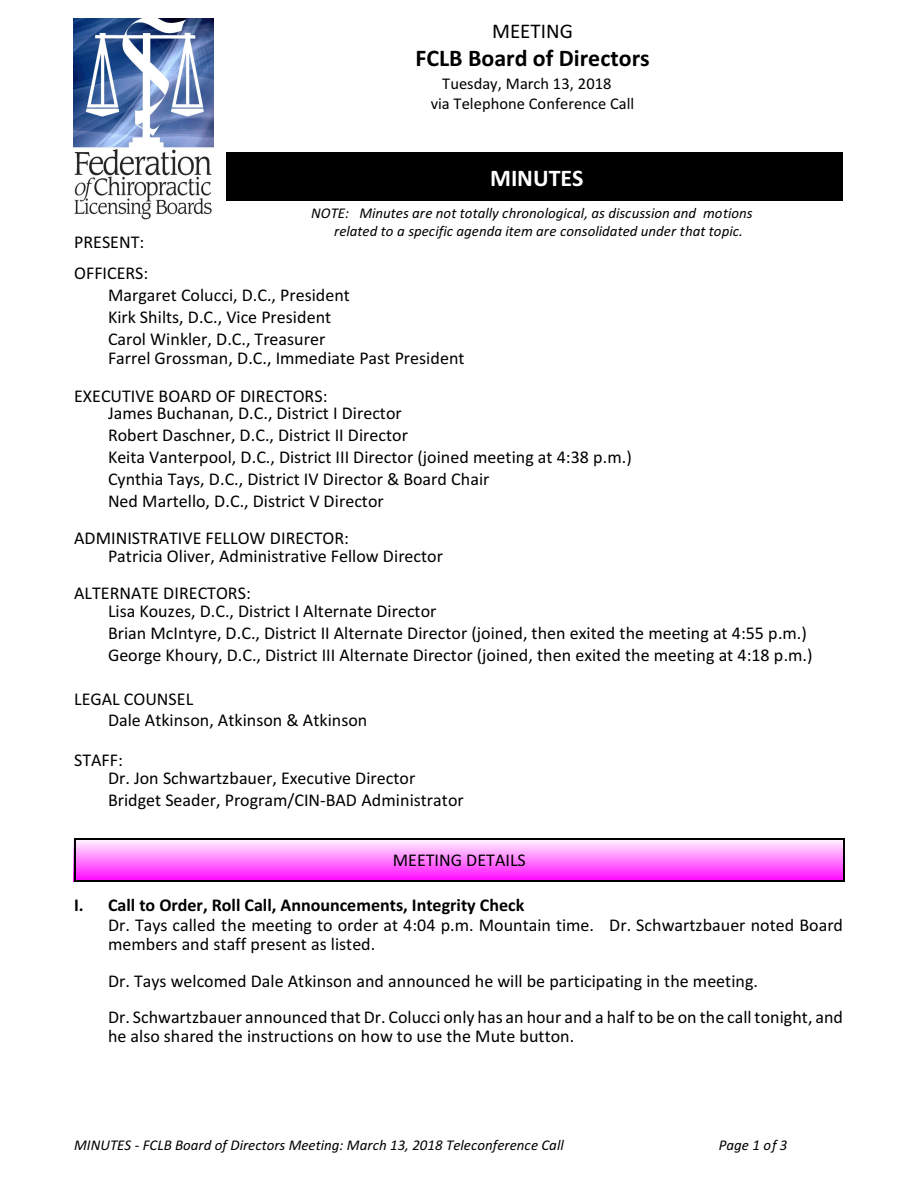
<style>
.page{position:relative;width:918px;height:1188px;background:#fff}
.page>*{position:absolute;margin:0;border:0;box-sizing:border-box;transform-origin:0 0}
.t1{font:700 24px "Calibri";color:#000}
.t2{font:700 24px "Calibri";color:#fff}
.t3{font:21px "Calibri";color:#000}
.t4{font:18px/21.9px "Calibri";color:#000}
.t5{font:700 18px "Calibri";color:#000}
.t6{font:16.5px/20.4px "Calibri";color:#000}
.t7{font:italic 15px/18.1px "Calibri";color:#000}
</style>
<div class="page">
<img style="left:74px;top:19px;width:139px;height:201px">
<div style="left:226px;top:152px;width:616px;height:48px;background:#000"></div>
<img style="left:75px;top:840px;width:768px;height:40px">
<hr style="left:74px;top:839px;width:1px;height:42px;background:#000">
<hr style="left:843px;top:839px;width:2px;height:42px;background:#000">
<hr style="left:74px;top:839px;width:771px;height:1px;background:#000">
<hr style="left:74px;top:880px;width:771px;height:1px;background:#000">
<p class="t3" style="left:492px;top:22px;width:82px">MEETING</p>
<h1 class="t1" style="left:415px;top:48px;width:236px">FCLB Board of Directors</h1>
<p class="t6" style="left:431px;top:74px;width:205px;text-indent:12px">Tuesday, March 13, 2018 via Telephone Conference Call</p>
<h1 class="t2" style="left:490px;top:168px;width:95px">MINUTES</h1>
<p class="t7" style="left:334px;top:205px;width:420px;text-indent:-23px">NOTE: Minutes are not totally chronological, as discussion and motions related to a specific agenda item are consolidated under that topic.</p>
<p class="t4" style="left:74px;top:228px;width:76px;line-height:30.6px">PRESENT:<br>OFFICERS:</p>
<p class="t4" style="left:108px;top:285px;width:243px">Margaret Colucci, D.C., President<br>Kirk Shilts, D.C., Vice President<br>Carol Winkler, D.C., Treasurer</p>
<p class="t4" style="left:74px;top:341px;width:392px;line-height:37.2px;text-indent:34px">Farrel Grossman, D.C., Immediate Past President<br>EXECUTIVE BOARD OF DIRECTORS:</p>
<p class="t4" style="left:108px;top:404px;width:525px">James Buchanan, D.C., District I Director<br>Robert Daschner, D.C., District II Director<br>Keita Vanterpool, D.C., District III Director (joined meeting at 4:38 p.m.)<br>Cynthia Tays, D.C., District IV Director &amp; Board Chair<br>Ned Martello, D.C., District V Director</p>
<p class="t4" style="left:108px;top:531px;width:337px;line-height:17.4px;text-indent:-34px">ADMINISTRATIVE FELLOW DIRECTOR:<br>Patricia Oliver, Administrative Fellow Director</p>
<p class="t4" style="left:108px;top:586px;width:330px;line-height:17.7px;text-indent:-34px">ALTERNATE DIRECTORS:<br>Lisa Kouzes, D.C., District I Alternate Director</p>
<p class="t4" style="left:108px;top:623px;width:706px">Brian McIntyre, D.C., District II Alternate Director (joined, then exited the meeting at 4:55 p.m.)<br>George Khoury, D.C., District III Alternate Director (joined, then exited the meeting at 4:18 p.m.)</p>
<p class="t4" style="left:108px;top:689px;width:261px;text-indent:-34px">LEGAL COUNSEL<br>Dale Atkinson, Atkinson &amp; Atkinson</p>
<p class="t4" style="left:108px;top:753px;width:309px;line-height:17.7px;text-indent:-34px">STAFF:<br>Dr. Jon Schwartzbauer, Executive Director</p>
<p class="t4" style="left:108px;top:790px;width:357px">Bridget Seader, Program/CIN-BAD Administrator</p>
<p class="t4" style="left:393px;top:851px;width:135px">MEETING DETAILS</p>
<p class="t5" style="left:74px;top:897px;width:452px">I. Call to Order, Roll Call, Announcements, Integrity Check</p>
<p class="t4" style="left:108px;top:916px;width:737px;line-height:19.6px">Dr. Tays called the meeting to order at 4:04 p.m. Mountain time. Dr. Schwartzbauer noted Board members and staff present as listed.</p>
<p class="t4" style="left:108px;top:965px;width:737px;line-height:35.1px">Dr. Tays welcomed Dale Atkinson and announced he will be participating in the meeting.<br>Dr. Schwartzbauer announced that Dr. Colucci only has an hour and a half to be on the call tonight, and</p>
<p class="t4" style="left:108px;top:1027px;width:468px">he also shared the instructions on how to use the Mute button.</p>
<p class="t7" style="left:74px;top:1137px;width:491px">MINUTES - FCLB Board of Directors Meeting: March 13, 2018 Teleconference Call</p>
<p class="t7" style="left:719px;top:1137px;width:70px">Page 1 of 3</p>
</div>
